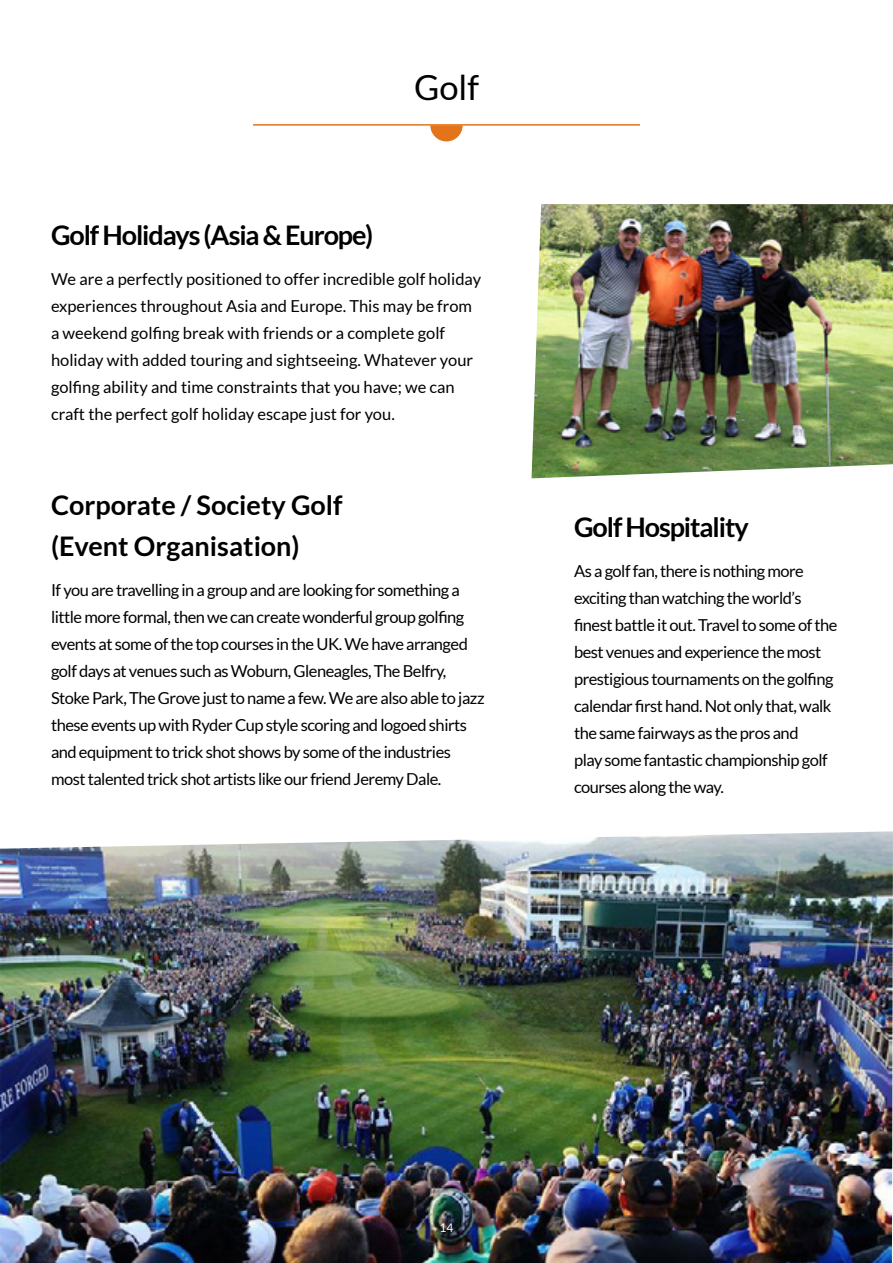
<style>
.page{position:relative;width:893px;height:1263px;background:#fff}
.page>*{position:absolute;margin:0;border:0;box-sizing:border-box;transform-origin:0 0}
.t1{font:34.5px "Lato";color:#000}
.t2{font:700 27px/41.2px "Lato";letter-spacing:-.015em;color:#000}
.t3{font:700 27px "Lato";letter-spacing:-.04em;color:#000}
.t4{font:16.5px/27px "Lato";letter-spacing:-.03em;color:#000}
.t5{font:16.5px/27px "Lato";color:#000}
.t6{font:12px "Lato";color:#fff}
</style>
<div class="page">
<img style="left:531px;top:204px;width:362px;height:274px">
<img style="left:0;top:831px;width:893px;height:432px">
<hr style="left:253px;top:124px;width:387px;height:2px;background:#e3741a">
<svg style="left:430px;top:125px;width:33px;height:16px"></svg>
<h1 class="t1" style="left:414px;top:68px;width:66px">Golf</h1>
<h2 class="t3" style="left:51px;top:220px;width:324px">Golf Holidays (Asia &amp; Europe)</h2>
<p class="t5" style="left:51px;top:265px;width:432px">We are a perfectly positioned to offer incredible golf holiday experiences throughout Asia and Europe. This may be from a weekend golfing break with friends or a complete golf holiday with added touring and sightseeing. Whatever your golfing ability and time constraints that you have; we can craft the perfect golf holiday escape just for you.</p>
<h2 class="t2" style="left:51px;top:484px;width:293px">Corporate / Society Golf (Event Organisation)</h2>
<p class="t4" style="left:51px;top:576px;width:435px">If you are travelling in a group and are looking for something a little more formal, then we can create wonderful group golfing events at some of the top courses in the UK. We have arranged golf days at venues such as Woburn, Gleneagles, The Belfry, Stoke Park, The Grove just to name a few. We are also able to jazz these events up with Ryder Cup style scoring and logoed shirts and equipment to trick shot shows by some of the industries most talented trick shot artists like our friend Jeremy Dale.</p>
<h2 class="t3" style="left:574px;top:512px;width:176px">Golf Hospitality</h2>
<p class="t4" style="left:574px;top:557px;width:265px">As a golf fan, there is nothing more exciting than watching the world’s finest battle it out. Travel to some of the best venues and experience the most prestigious tournaments on the golfing calendar first hand. Not only that, walk the same fairways as the pros and<br>play some fantastic championship golf courses along the way.</p>
<p class="t6" style="left:439px;top:1221px;width:15px">14</p>
</div>
